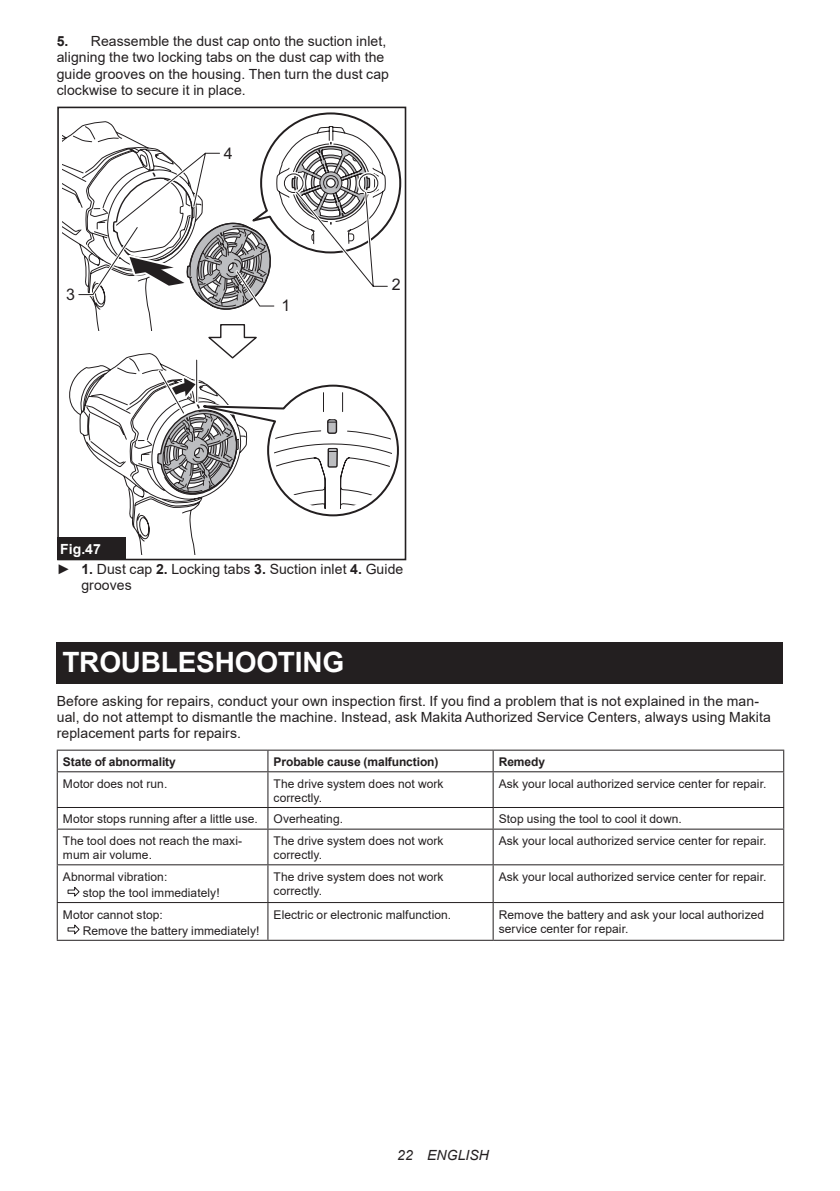
<style>
.page{position:relative;width:840px;height:1191px;background:#fff}
.page>*{position:absolute;margin:0;border:0;box-sizing:border-box;transform-origin:0 0}
.t1{font:700 28px "Arial";letter-spacing:-.01em;color:#fff}
.t2{font:16px "Arial";color:#231f20}
.t3{font:14px/16.4px "Arial";letter-spacing:.005em;color:#231f20}
.t4{font:italic 14px "Arial";letter-spacing:.005em;color:#231f20}
.t5{font:12px/14px "Arial";letter-spacing:.005em;color:#231f20}
.t6{font:700 12px "Arial";letter-spacing:-.01em;color:#231f20}
.s1{font-weight:700}
.s2{font-weight:700;color:#fff}
</style>
<div class="page">
<div style="left:57px;top:107px;width:349px;height:453px;border:2px solid #231f20"></div>
<svg style="left:63px;top:112px;width:339px;height:442px"></svg>
<div style="left:57px;top:537px;width:68px;height:23px;background:#231f20"></div>
<div style="left:57px;top:642px;width:725px;height:41px;background:#231f20"></div>
<hr style="left:57px;top:749px;width:211px;height:1px;background:#231f20">
<svg style="left:57px;top:750px;width:1px;height:21px"></svg>
<hr style="left:268px;top:749px;width:225px;height:1px;background:#231f20">
<svg style="left:267px;top:750px;width:1px;height:21px"></svg>
<hr style="left:493px;top:749px;width:290px;height:1px;background:#231f20">
<svg style="left:492px;top:750px;width:1px;height:21px"></svg>
<hr style="left:57px;top:771px;width:211px;height:1px;background:#231f20">
<hr style="left:57px;top:772px;width:1px;height:35px;background:#231f20">
<hr style="left:268px;top:771px;width:225px;height:1px;background:#231f20">
<hr style="left:267px;top:772px;width:1px;height:35px;background:#231f20">
<hr style="left:493px;top:771px;width:290px;height:1px;background:#231f20">
<hr style="left:492px;top:772px;width:1px;height:35px;background:#231f20">
<hr style="left:782px;top:772px;width:1px;height:35px;background:#231f20">
<hr style="left:57px;top:807px;width:211px;height:1px;background:#231f20">
<svg style="left:57px;top:808px;width:1px;height:20px"></svg>
<hr style="left:268px;top:807px;width:225px;height:1px;background:#231f20">
<svg style="left:267px;top:808px;width:1px;height:20px"></svg>
<hr style="left:493px;top:807px;width:290px;height:1px;background:#231f20">
<svg style="left:492px;top:808px;width:1px;height:20px"></svg>
<hr style="left:57px;top:828px;width:211px;height:1px;background:#231f20">
<hr style="left:57px;top:829px;width:1px;height:35px;background:#231f20">
<hr style="left:268px;top:828px;width:225px;height:1px;background:#231f20">
<hr style="left:267px;top:829px;width:1px;height:35px;background:#231f20">
<hr style="left:493px;top:828px;width:290px;height:1px;background:#231f20">
<hr style="left:492px;top:829px;width:1px;height:35px;background:#231f20">
<hr style="left:782px;top:829px;width:1px;height:35px;background:#231f20">
<hr style="left:57px;top:864px;width:211px;height:1px;background:#231f20">
<hr style="left:57px;top:865px;width:1px;height:37px;background:#231f20">
<hr style="left:268px;top:864px;width:225px;height:1px;background:#231f20">
<hr style="left:267px;top:865px;width:1px;height:37px;background:#231f20">
<hr style="left:493px;top:864px;width:290px;height:1px;background:#231f20">
<hr style="left:492px;top:865px;width:1px;height:37px;background:#231f20">
<hr style="left:782px;top:865px;width:1px;height:37px;background:#231f20">
<hr style="left:57px;top:902px;width:211px;height:1px;background:#231f20">
<hr style="left:57px;top:903px;width:1px;height:36px;background:#231f20">
<hr style="left:268px;top:902px;width:225px;height:1px;background:#231f20">
<hr style="left:267px;top:903px;width:1px;height:36px;background:#231f20">
<hr style="left:493px;top:902px;width:290px;height:1px;background:#231f20">
<hr style="left:492px;top:903px;width:1px;height:36px;background:#231f20">
<hr style="left:782px;top:903px;width:1px;height:36px;background:#231f20">
<hr style="left:57px;top:939px;width:211px;height:1px;background:#231f20">
<hr style="left:268px;top:939px;width:225px;height:1px;background:#231f20">
<hr style="left:493px;top:939px;width:290px;height:1px;background:#231f20">
<svg style="left:67px;top:886px;width:13px;height:11px"></svg>
<svg style="left:67px;top:924px;width:13px;height:10px"></svg>
<p class="t3" style="left:57px;top:33px;width:333px"><span class="s1">5.</span> Reassemble the dust cap onto the suction inlet, aligning the two locking tabs on the dust cap with the guide grooves on the housing. Then turn the dust cap clockwise to secure it in place.</p>
<h2 class="t2" style="left:66px;top:283px;width:10px">3</h2>
<h2 class="t2" style="left:224px;top:142px;width:10px">4</h2>
<h2 class="t2" style="left:281px;top:295px;width:10px">1</h2>
<h2 class="t2" style="left:391px;top:273px;width:10px">2</h2>
<p class="t3" style="left:57px;top:538px;width:348px;line-height:20.2px"><span class="s2">Fig.47<br></span>► <span class="s1">1.</span> Dust cap <span class="s1">2.</span> Locking tabs <span class="s1">3.</span> Suction inlet <span class="s1">4.</span> Guide</p>
<p class="t3" style="left:81px;top:577px;width:52px">grooves</p>
<h1 class="t1" style="left:62px;top:642px;width:283px">TROUBLESHOOTING</h1>
<p class="t3" style="left:57px;top:692px;width:715px">Before asking for repairs, conduct your own inspection first. If you find a problem that is not explained in the man&shy;ual, do not attempt to dismantle the machine. Instead, ask Makita Authorized Service Centers, always using Makita replacement parts for repairs.</p>
<p class="t6" style="left:63px;top:753px;width:114px">State of abnormality</p>
<p class="t6" style="left:273px;top:753px;width:166px">Probable cause (malfunction)</p>
<p class="t6" style="left:498px;top:753px;width:48px">Remedy</p>
<p class="t5" style="left:63px;top:776px;width:106px">Motor does not run.</p>
<p class="t5" style="left:273px;top:776px;width:171px">The drive system does not work correctly.</p>
<p class="t5" style="left:498px;top:776px;width:269px">Ask your local authorized service center for repair.</p>
<p class="t5" style="left:63px;top:812px;width:196px">Motor stops running after a little use.</p>
<p class="t5" style="left:273px;top:812px;width:71px">Overheating.</p>
<p class="t5" style="left:498px;top:812px;width:184px">Stop using the tool to cool it down.</p>
<p class="t5" style="left:63px;top:834px;width:181px">The tool does not reach the maxi&shy;mum air volume.</p>
<p class="t5" style="left:273px;top:834px;width:171px">The drive system does not work correctly.</p>
<p class="t5" style="left:498px;top:834px;width:269px">Ask your local authorized service center for repair.</p>
<p class="t5" style="left:83px;top:868px;width:138px;line-height:16px;text-indent:-20px">Abnormal vibration:<br>stop the tool immediately!</p>
<p class="t5" style="left:273px;top:869px;width:171px">The drive system does not work correctly.</p>
<p class="t5" style="left:498px;top:869px;width:269px">Ask your local authorized service center for repair.</p>
<p class="t5" style="left:83px;top:906px;width:178px;line-height:16px;text-indent:-20px">Motor cannot stop:<br>Remove the battery immediately!</p>
<p class="t5" style="left:273px;top:907px;width:179px">Electric or electronic malfunction.</p>
<p class="t5" style="left:498px;top:907px;width:267px">Remove the battery and ask your local authorized service center for repair.</p>
<p class="t4" style="left:397px;top:1146px;width:93px">22 ENGLISH</p>
</div>
